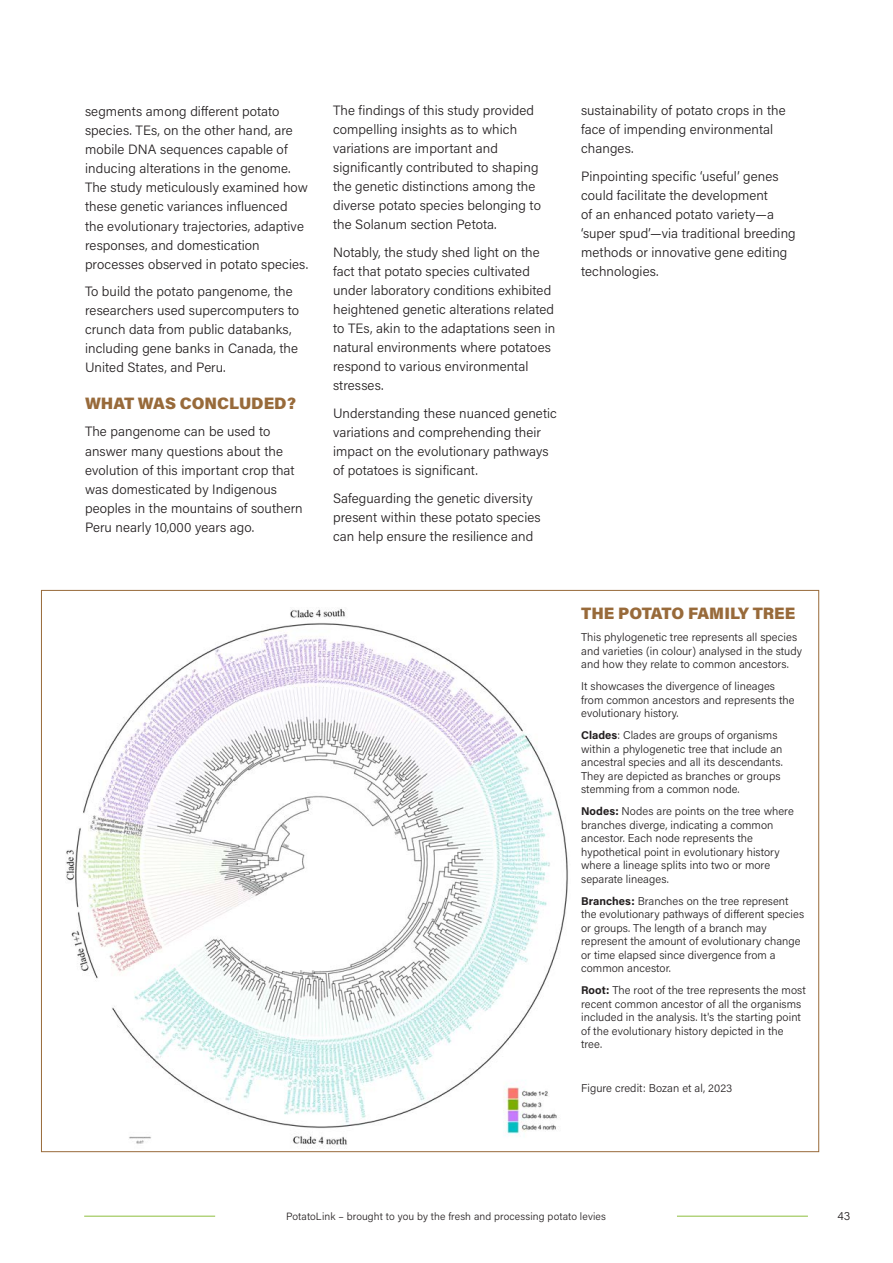
<style>
.page{position:relative;width:893px;height:1263px;background:#fff}
.page>*{position:absolute;margin:0;border:0;box-sizing:border-box;transform-origin:0 0}
.Subhead_brown{font:900 16.5px "Acumin Pro";color:#986a3a}
.Body_copy{font:300 13.5px/19px "Acumin Pro";letter-spacing:.005em;color:#231f20}
.t1{font:300 12px "Acumin Pro";color:#231f20}
.t2{font:300 11.25px/13.5px "Acumin Pro";letter-spacing:.005em;color:#231f20}
.t3{font:300 10.5px "Acumin Pro";letter-spacing:.01em;color:#231f20}
.s1{font-weight:700}
</style>
<div class="page">
<img style="left:66px;top:609px;width:502px;height:536px">
<hr style="left:677px;top:1216px;width:131px;height:1px;background:#8dbe3e">
<hr style="left:84px;top:1216px;width:131px;height:1px;background:#8dbe3e">
<p class="Body_copy" style="left:85px;top:101px;width:225px">segments among different potato species. TEs, on the other hand, are mobile DNA sequences capable of inducing alterations in the genome.<br>The study meticulously examined how these genetic variances influenced the evolutionary trajectories, adaptive responses, and domestication processes observed in potato species.</p>
<p class="Body_copy" style="left:85px;top:281px;width:216px">To build the potato pangenome, the researchers used supercomputers to crunch data from public databanks, including gene banks in Canada, the United States, and Peru.</p>
<p class="Subhead_brown" style="left:85px;top:391px;width:212px">WHAT WAS CONCLUDED?</p>
<p class="Body_copy" style="left:85px;top:422px;width:219px">The pangenome can be used to answer many questions about the evolution of this important crop that was domesticated by Indigenous peoples in the mountains of southern<br>Peru nearly 10,000 years ago.</p>
<p class="Body_copy" style="left:333px;top:100px;width:209px">The findings of this study provided compelling insights as to which variations are important and significantly contributed to shaping the genetic distinctions among the diverse potato species belonging to the Solanum section Petota.</p>
<p class="Body_copy" style="left:333px;top:242px;width:224px">Notably, the study shed light on the fact that potato species cultivated under laboratory conditions exhibited heightened genetic alterations related to TEs, akin to the adaptations seen in natural environments where potatoes respond to various environmental stresses.</p>
<p class="Body_copy" style="left:333px;top:403px;width:225px">Understanding these nuanced genetic variations and comprehending their impact on the evolutionary pathways of potatoes is significant.</p>
<p class="Body_copy" style="left:333px;top:488px;width:209px">Safeguarding the genetic diversity present within these potato species can help ensure the resilience and</p>
<p class="Body_copy" style="left:581px;top:100px;width:206px">sustainability of potato crops in the face of impending environmental changes.</p>
<p class="Body_copy" style="left:581px;top:166px;width:216px">Pinpointing specific ‘useful’ genes could facilitate the development<br>of an enhanced potato variety—a ‘super spud’—via traditional breeding methods or innovative gene editing technologies.</p>
<p class="Subhead_brown" style="left:581px;top:602px;width:216px">THE POTATO FAMILY TREE</p>
<p class="t2" style="left:581px;top:630px;width:223px">This phylogenetic tree represents all species and varieties (in colour) analysed in the study and how they relate to common ancestors.</p>
<p class="t2" style="left:581px;top:679px;width:215px">It showcases the divergence of lineages from common ancestors and represents the evolutionary history.</p>
<p class="t2" style="left:581px;top:728px;width:203px"><span class="s1">Clades</span>: Clades are groups of organisms within a phylogenetic tree that include an ancestral species and all its descendants.<br>They are depicted as branches or groups stemming from a common node.</p>
<p class="t2" style="left:581px;top:804px;width:214px"><span class="s1">Nodes:</span> Nodes are points on the tree where branches diverge, indicating a common ancestor. Each node represents the hypothetical point in evolutionary history where a lineage splits into two or more separate lineages.</p>
<p class="t2" style="left:581px;top:894px;width:225px"><span class="s1">Branches:</span> Branches on the tree represent the evolutionary pathways of different species or groups. The length of a branch may represent the amount of evolutionary change or time elapsed since divergence from a common ancestor.</p>
<p class="t2" style="left:581px;top:983px;width:226px"><span class="s1">Root:</span> The root of the tree represents the most recent common ancestor of all the organisms included in the analysis. It's the starting point of the evolutionary history depicted in the tree.</p>
<p class="t2" style="left:581px;top:1081px;width:153px">Figure credit: Bozan et al, 2023</p>
<p class="t3" style="left:286px;top:1209px;width:321px">PotatoLink – brought to you by the fresh and processing potato levies</p>
<p class="t1" style="left:837px;top:1208px;width:15px">43</p>
</div>
